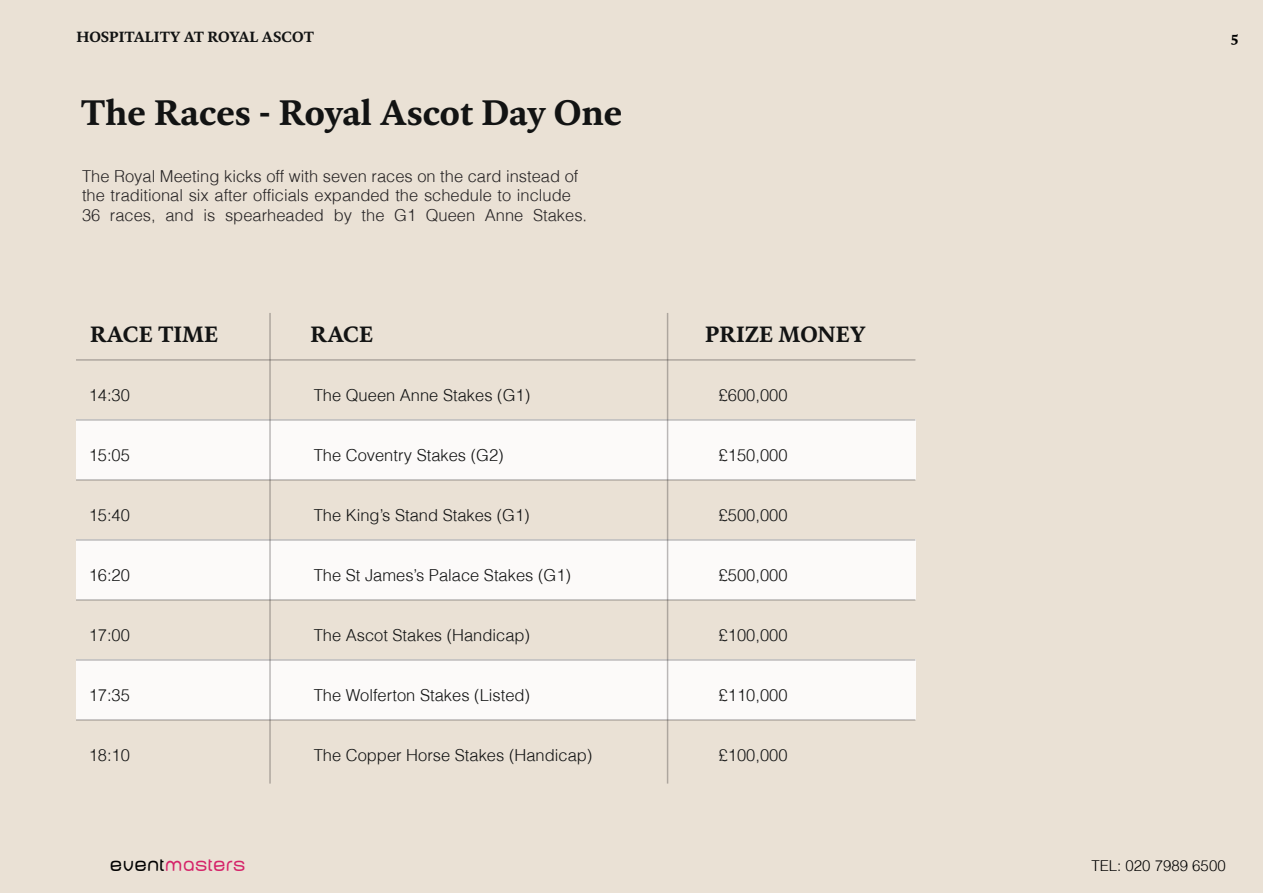
<style>
.page{position:relative;width:1263px;height:893px;background:#eae1d5}
.page>*{position:absolute;margin:0;border:0;box-sizing:border-box;transform-origin:0 0}
.t1{font:700 36px "Kievit Serif";color:#121313}
.t2{font:700 22.5px "Kievit Serif";color:#121313}
.t3{font:18px "Baby Mine Plump";color:#d52369}
.t4{font:300 16.5px "Helv";color:#121313}
.t5{font:300 16.5px/19.8px "Helv";color:#272425}
.t6{font:700 15px "Kievit Serif";color:#121313}
.t7{font:300 15px "Helv";color:#000}
.t8{font:700 15px "Kievit Serif";color:#000}
.s1{color:#000}
</style>
<div class="page">
<div style="left:76px;top:420px;width:839px;height:60px;background:#fff"></div>
<div style="left:76px;top:540px;width:839px;height:60px;background:#fff"></div>
<div style="left:76px;top:660px;width:839px;height:60px;background:#fff"></div>
<hr style="left:269px;top:313px;width:2px;height:471px;background:#272425">
<hr style="left:667px;top:313px;width:1px;height:471px;background:#272425">
<hr style="left:76px;top:359px;width:839px;height:2px;background:#272425">
<hr style="left:76px;top:419px;width:839px;height:2px;background:#272425">
<hr style="left:76px;top:479px;width:839px;height:2px;background:#272425">
<hr style="left:76px;top:539px;width:839px;height:2px;background:#272425">
<hr style="left:76px;top:599px;width:839px;height:2px;background:#272425">
<hr style="left:76px;top:659px;width:839px;height:2px;background:#272425">
<hr style="left:76px;top:719px;width:839px;height:2px;background:#272425">
<p class="t6" style="left:76px;top:31px;width:239px">HOSPITALITY AT ROYAL ASCOT</p>
<h1 class="t1" style="left:81px;top:98px;width:543px">The Races - Royal Ascot Day One</h1>
<p class="t5" style="left:82px;top:165px;width:507px">The Royal Meeting kicks off with seven races on the card instead of the traditional six after officials expanded the schedule to include<br>36 races, and is spearheaded by the G1 Queen Anne Stakes.</p>
<h2 class="t2" style="left:90px;top:324px;width:130px">RACE TIME</h2>
<h2 class="t2" style="left:310px;top:324px;width:64px">RACE</h2>
<h2 class="t2" style="left:705px;top:324px;width:162px">PRIZE MONEY</h2>
<p class="t4" style="left:89px;top:385px;width:43px">14:30</p>
<p class="t4" style="left:314px;top:385px;width:218px">The Queen Anne Stakes (G1)</p>
<p class="t4" style="left:719px;top:385px;width:70px">£600,000</p>
<p class="t4" style="left:89px;top:445px;width:43px">15:05</p>
<p class="t4" style="left:314px;top:445px;width:192px">The Coventry Stakes (G2)</p>
<p class="t4" style="left:719px;top:445px;width:70px">£150,000</p>
<p class="t4" style="left:89px;top:505px;width:43px">15:40</p>
<p class="t4" style="left:314px;top:505px;width:218px">The King’s Stand Stakes (G1)</p>
<p class="t4" style="left:719px;top:505px;width:70px">£500,000</p>
<p class="t4" style="left:89px;top:565px;width:43px">16:20</p>
<p class="t4" style="left:314px;top:565px;width:259px">The St James’s Palace Stakes (G1)</p>
<p class="t4" style="left:719px;top:565px;width:70px">£500,000</p>
<p class="t4" style="left:89px;top:625px;width:43px">17:00</p>
<p class="t4" style="left:314px;top:625px;width:218px">The Ascot Stakes (Handicap)</p>
<p class="t4" style="left:719px;top:625px;width:70px">£100,000</p>
<p class="t4" style="left:89px;top:685px;width:43px">17:35</p>
<p class="t4" style="left:314px;top:685px;width:218px">The Wolferton Stakes (Listed)</p>
<p class="t4" style="left:719px;top:685px;width:70px">£110,000</p>
<p class="t4" style="left:89px;top:745px;width:43px">18:10</p>
<p class="t4" style="left:314px;top:745px;width:280px">The Copper Horse Stakes (Handicap)</p>
<p class="t4" style="left:719px;top:745px;width:70px">£100,000</p>
<p class="t8" style="left:1231px;top:30px;width:9px">5</p>
<p class="t3" style="left:110px;top:857px;width:137px"><span class="s1">event</span>masters</p>
<p class="t7" style="left:1091px;top:856px;width:136px">TEL: 020 7989 6500</p>
</div>
